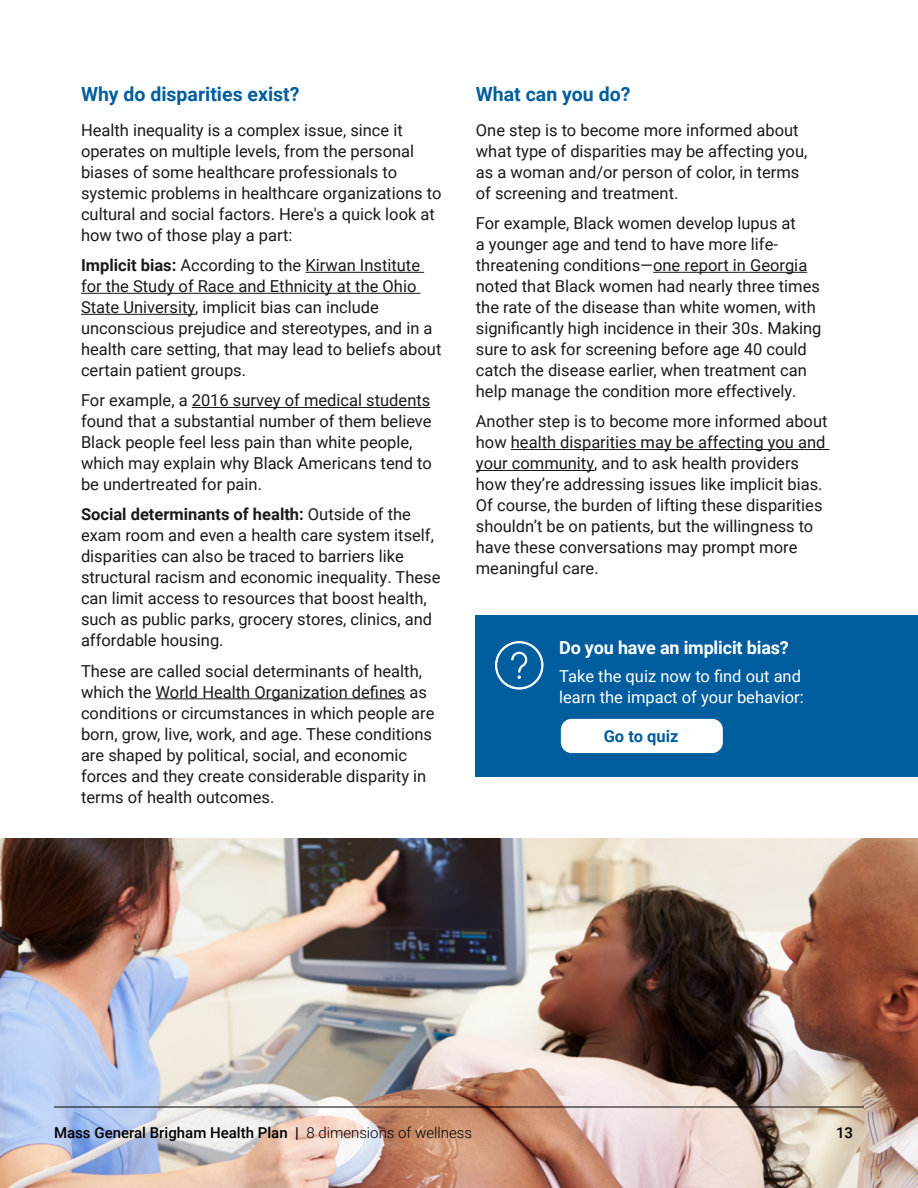
<style>
.page{position:relative;width:918px;height:1188px;background:#fff}
.page>*{position:absolute;margin:0;border:0;box-sizing:border-box;transform-origin:0 0}
.t1{font:700 19.5px "Roboto";color:#005e9e}
.t2{font:700 18px "Roboto";letter-spacing:-.01em;color:#fff}
.t3{font:16.5px/21px "Roboto";color:#1a1a1a}
.t4{font:16.5px/21.6px "Roboto";color:#fff}
.t5{font:700 16.5px "Roboto";color:#005e9e}
.t6{font:500 15px "Roboto";color:#000}
.s1{font-weight:700}
.s2{font-weight:300}
</style>
<div class="page">
<img style="left:0;top:838px;width:918px;height:350px">
<hr style="left:305px;top:272px;width:119px;height:1px;background:#1a1a1a">
<hr style="left:81px;top:293px;width:339px;height:1px;background:#1a1a1a">
<hr style="left:81px;top:314px;width:114px;height:1px;background:#1a1a1a">
<hr style="left:192px;top:407px;width:238px;height:1px;background:#1a1a1a">
<hr style="left:156px;top:698px;width:249px;height:1px;background:#1a1a1a">
<hr style="left:653px;top:272px;width:154px;height:1px;background:#1a1a1a">
<hr style="left:511px;top:449px;width:319px;height:1px;background:#1a1a1a">
<hr style="left:476px;top:470px;width:118px;height:1px;background:#1a1a1a">
<div style="left:476px;top:615px;width:442px;height:161px;background:#005e9e"></div>
<div style="left:561px;top:719px;width:162px;height:34px;background:#fff;border-radius:11px"></div>
<hr style="left:54px;top:1107px;width:810px;height:1px;background:#000">
<svg style="left:495px;top:641px;width:49px;height:49px"></svg>
<p class="t1" style="left:81px;top:81px;width:220px">Why do disparities exist?</p>
<p class="t3" style="left:81px;top:119px;width:362px">Health inequality is a complex issue, since it operates on multiple levels, from the personal biases of some healthcare professionals to systemic problems in healthcare organizations to cultural and social factors. Here's a quick look at how two of those play a part:</p>
<p class="t3" style="left:81px;top:254px;width:362px"><span class="s1">Implicit bias:</span> According to the Kirwan Institute for the Study of Race and Ethnicity at the Ohio State University, implicit bias can include unconscious prejudice and stereotypes, and in a health care setting, that may lead to beliefs about certain patient groups.</p>
<p class="t3" style="left:81px;top:389px;width:352px">For example, a 2016 survey of medical students found that a substantial number of them believe Black people feel less pain than white people, which may explain why Black Americans tend to be undertreated for pain.</p>
<p class="t3" style="left:81px;top:503px;width:361px"><span class="s1">Social determinants of health:</span> Outside of the exam room and even a health care system itself, disparities can also be traced to barriers like structural racism and economic inequality. These can limit access to resources that boost health, such as public parks, grocery stores, clinics, and affordable housing.</p>
<p class="t3" style="left:81px;top:660px;width:355px">These are called social determinants of health, which the World Health Organization defines as conditions or circumstances in which people are born, grow, live, work, and age. These conditions are shaped by political, social, and economic forces and they create considerable disparity in terms of health outcomes.</p>
<p class="t1" style="left:476px;top:81px;width:156px">What can you do?</p>
<p class="t3" style="left:476px;top:119px;width:333px">One step is to become more informed about what type of disparities may be affecting you, as a woman and/or person of color, in terms of screening and treatment.</p>
<p class="t3" style="left:476px;top:212px;width:347px">For example, Black women develop lupus at<br>a younger age and tend to have more life&shy;threatening conditions—one report in Georgia noted that Black women had nearly three times the rate of the disease than white women, with significantly high incidence in their 30s. Making sure to ask for screening before age 40 could catch the disease earlier, when treatment can help manage the condition more effectively.</p>
<p class="t3" style="left:476px;top:410px;width:353px">Another step is to become more informed about how health disparities may be affecting you and your community, and to ask health providers how they’re addressing issues like implicit bias.<br>Of course, the burden of lifting these disparities shouldn’t be on patients, but the willingness to have these conversations may prompt more meaningful care.</p>
<p class="t2" style="left:559px;top:635px;width:231px">Do you have an implicit bias?</p>
<p class="t4" style="left:559px;top:664px;width:246px">Take the quiz now to find out and learn the impact of your behavior:</p>
<p class="t5" style="left:604px;top:724px;width:76px">Go to quiz</p>
<p class="t6" style="left:54px;top:1122px;width:420px">Mass General Brigham Health Plan | <span class="s2">8 dimensions of wellness</span></p>
<p class="t6" style="left:836px;top:1122px;width:19px">13</p>
</div>
